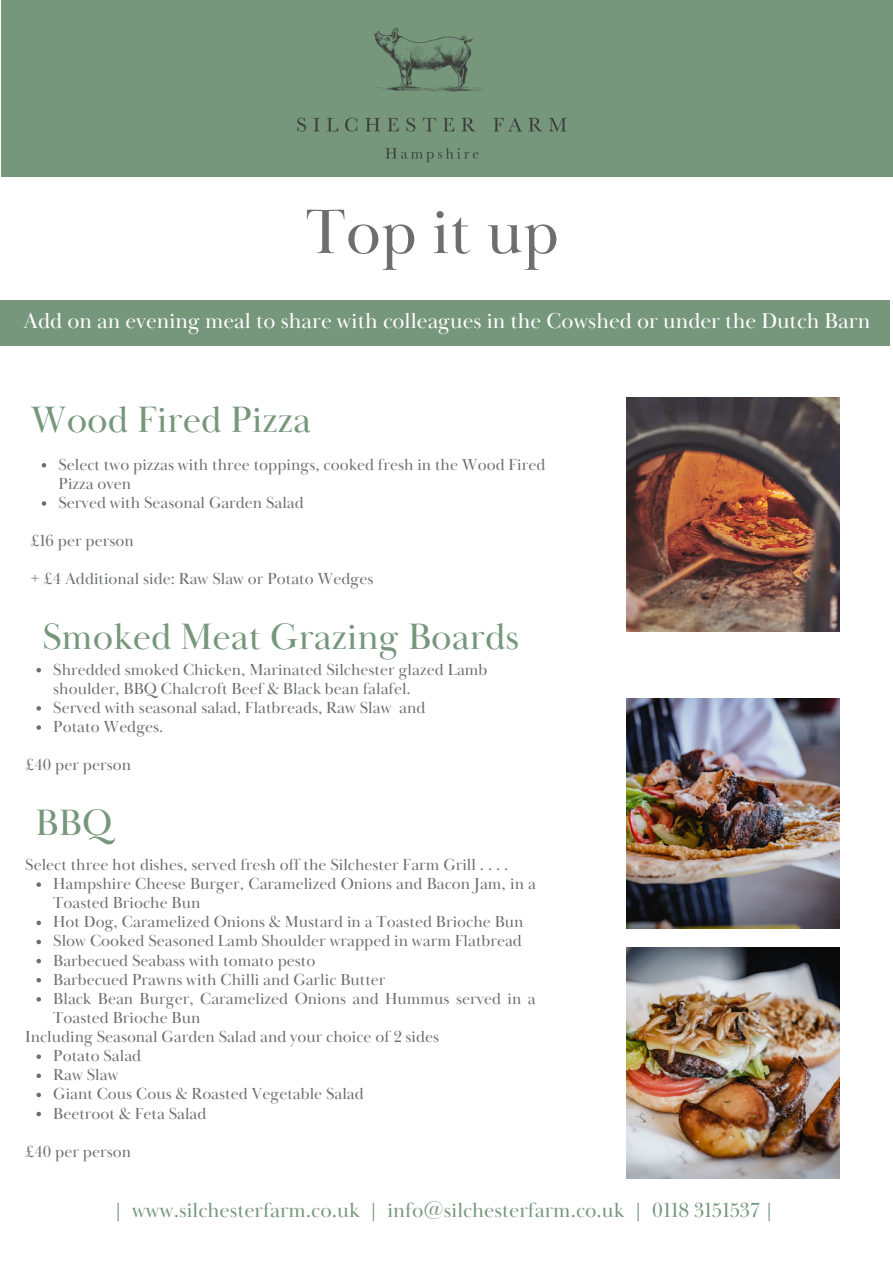
<style>
.page{position:relative;width:893px;height:1264px;background:#fff}
.page>*{position:absolute;margin:0;border:0;box-sizing:border-box;transform-origin:0 0}
.t1{font:64.65px "Baskerville Display PT";color:#6d6e71}
.t2{font:37.65px "Baskerville Display PT";color:#76977c}
.t3{font:22.2px "Baskerville Display PT";color:#fff}
.t4{font:21px "Baskerville Display PT";color:#76977c}
.t5{font:16.5px/19px "Baskerville Display PT";color:#6d6e71}
</style>
<div class="page">
<div style="left:1px;top:0;width:891px;height:177px;background:#76977c"></div>
<img style="left:297px;top:27px;width:270px;height:136px">
<div style="left:0;top:300px;width:889px;height:46px;background:#76977c"></div>
<img style="left:627px;top:397px;width:212px;height:234px">
<img style="left:627px;top:698px;width:212px;height:231px">
<img style="left:627px;top:947px;width:212px;height:231px">
<svg style="left:36px;top:668px;width:5px;height:4px"></svg>
<svg style="left:36px;top:706px;width:5px;height:4px"></svg>
<svg style="left:36px;top:725px;width:5px;height:4px"></svg>
<svg style="left:42px;top:463px;width:4px;height:4px"></svg>
<svg style="left:42px;top:501px;width:4px;height:5px"></svg>
<svg style="left:36px;top:882px;width:5px;height:4px"></svg>
<svg style="left:36px;top:920px;width:5px;height:5px"></svg>
<svg style="left:36px;top:939px;width:5px;height:5px"></svg>
<svg style="left:36px;top:958px;width:5px;height:5px"></svg>
<svg style="left:36px;top:978px;width:5px;height:4px"></svg>
<svg style="left:36px;top:997px;width:5px;height:4px"></svg>
<svg style="left:36px;top:1054px;width:5px;height:4px"></svg>
<svg style="left:36px;top:1073px;width:5px;height:5px"></svg>
<svg style="left:36px;top:1092px;width:5px;height:5px"></svg>
<svg style="left:36px;top:1111px;width:5px;height:5px"></svg>
<p class="t1" style="left:305px;top:193px;width:255px">Top it up</p>
<p class="t3" style="left:24px;top:307px;width:848px">Add on an evening meal to share with colleagues in the Cowshed or under the Dutch Barn</p>
<p class="t2" style="left:30px;top:397px;width:282px">Wood Fired Pizza</p>
<p class="t5" style="left:58px;top:455px;width:488px">Select two pizzas with three toppings, cooked fresh in the Wood Fired<br>Pizza oven</p>
<p class="t5" style="left:58px;top:493px;width:247px">Served with Seasonal Garden Salad</p>
<p class="t5" style="left:30px;top:532px;width:105px">£16 per person</p>
<p class="t5" style="left:30px;top:570px;width:344px">+ £4 Additional side: Raw Slaw or Potato Wedges</p>
<p class="t2" style="left:42px;top:614px;width:478px">Smoked Meat Grazing Boards</p>
<p class="t5" style="left:53px;top:660px;width:435px">Shredded smoked Chicken, Marinated Silchester glazed Lamb shoulder, BBQ Chalcroft Beef &amp; Black bean falafel.</p>
<p class="t5" style="left:53px;top:698px;width:373px">Served with seasonal salad, Flatbreads, Raw Slaw and</p>
<p class="t5" style="left:53px;top:717px;width:112px">Potato Wedges.</p>
<p class="t5" style="left:25px;top:756px;width:107px">£40 per person</p>
<p class="t2" style="left:36px;top:800px;width:78px">BBQ</p>
<p class="t5" style="left:53px;top:874px;width:484px">Hampshire Cheese Burger, Caramelized Onions and Bacon Jam, in a<br>Toasted Brioche Bun</p>
<p class="t5" style="left:53px;top:913px;width:471px">Hot Dog, Caramelized Onions &amp; Mustard in a Toasted Brioche Bun</p>
<p class="t5" style="left:53px;top:932px;width:470px">Slow Cooked Seasoned Lamb Shoulder wrapped in warm Flatbread</p>
<p class="t5" style="left:53px;top:951px;width:263px">Barbecued Seabass with tomato pesto</p>
<p class="t5" style="left:53px;top:970px;width:334px">Barbecued Prawns with Chilli and Garlic Butter</p>
<p class="t5" style="left:53px;top:989px;width:484px">Black Bean Burger, Caramelized Onions and Hummus served in a<br>Toasted Brioche Bun</p>
<p class="t5" style="left:53px;top:1046px;width:89px">Potato Salad</p>
<p class="t5" style="left:53px;top:1065px;width:67px">Raw Slaw</p>
<p class="t5" style="left:53px;top:1085px;width:312px">Giant Cous Cous &amp; Roasted Vegetable Salad</p>
<p class="t5" style="left:53px;top:1104px;width:155px">Beetroot &amp; Feta Salad</p>
<p class="t5" style="left:25px;top:855px;width:484px">Select three hot dishes, served fresh off the Silchester Farm Grill . . . .</p>
<p class="t5" style="left:25px;top:1027px;width:415px">Including Seasonal Garden Salad and your choice of 2 sides</p>
<p class="t5" style="left:25px;top:1142px;width:107px">£40 per person</p>
<p class="t4" style="left:114px;top:1197px;width:660px">| www.silchesterfarm.co.uk | info@silchesterfarm.co.uk | 0118 3151537 |</p>
</div>
